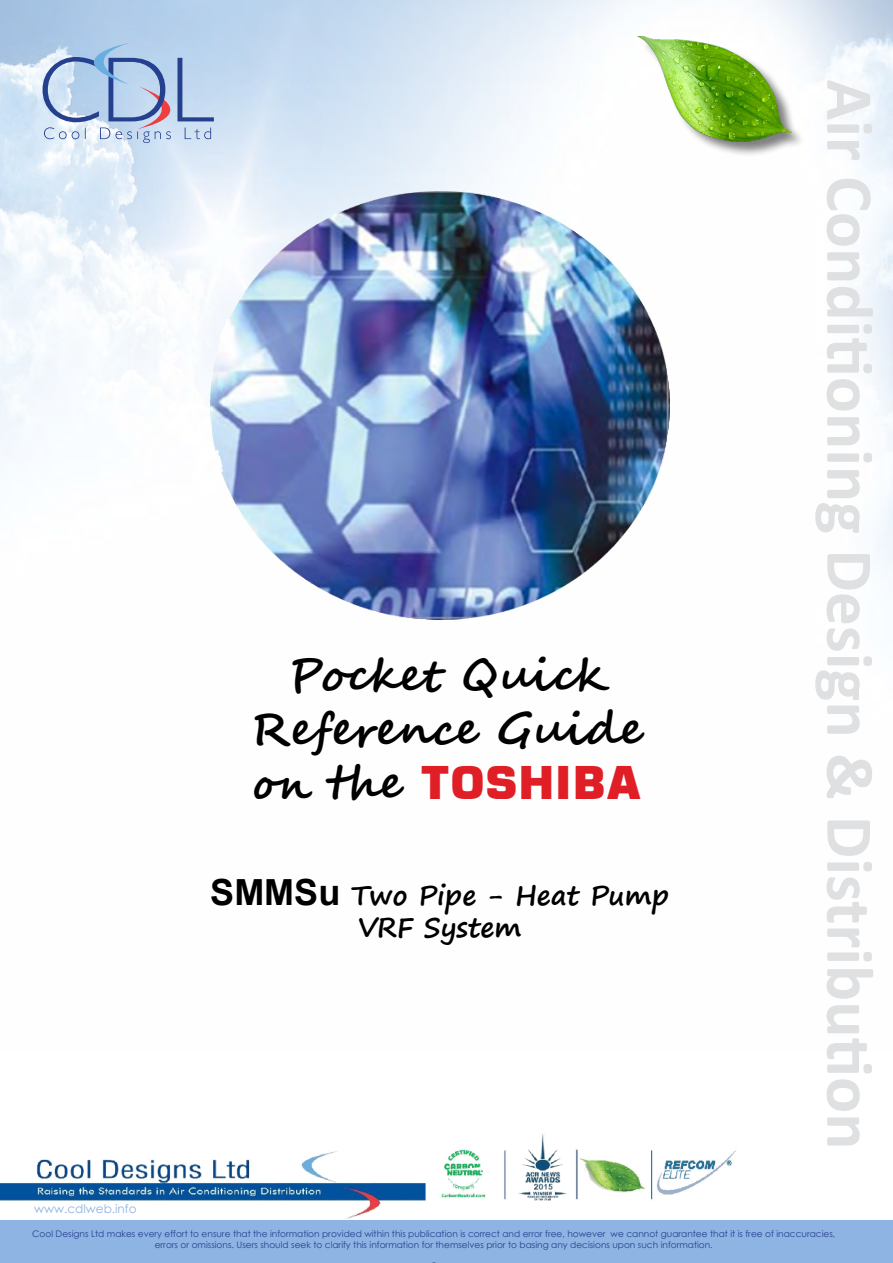
<style>
.page{position:relative;width:893px;height:1263px;background:#fff}
.page>*{position:absolute;margin:0;border:0;box-sizing:border-box;transform-origin:0 0}
.t1{font:700 67.5px "Calibri";color:#dfe0e2}
.t2{font:700 45px/54px "Segoe Script";color:#000;text-align:center}
.t3{font:45px "Square 721 Blk";color:#df1e26}
.t4{font:700 27px/32.4px "Segoe Print";color:#000;text-align:center}
.t5{font:12px "Century Gothic";color:#8eb4e3}
.t6{font:9px/10.8px "Century Gothic";color:#25408f;text-align:center}
.s1{font-family:"Segoe Script";font-weight:700;color:#000}
.s2{font-family:"Arial";font-size:36px}
</style>
<div class="page">
<img style="left:0;top:1134px;width:736px;height:85px">
<img style="left:0;top:0;width:893px;height:620px">
<svg style="left:43px;top:43px;width:171px;height:100px;background:#aec3e0"></svg>
<div style="left:640px;top:36px;width:166px;height:121px;background:#fefefe"></div>
<img style="left:638px;top:36px;width:191px;height:118px">
<div style="left:0;top:1220px;width:893px;height:43px;background:#8eb4e3"></div>
<img style="left:210px;top:192px;width:459px;height:427px">
<h2 class="t2" style="left:250px;top:648px;width:394px">Pocket Quick<br>Reference Guide</h2>
<h2 class="t3" style="left:252px;top:755px;width:391px"><span class="s1">on the</span> TOSHIBA</h2>
<h3 class="t4" style="left:210px;top:878px;width:460px"><span class="s2">SMMSu</span> Two Pipe - Heat Pump<br>VRF System</h3>
<h3 class="t5" style="left:34px;top:1200px;width:104px">www.cdlweb.info</h3>
<h1 class="t1" style="left:897px;top:79px;width:1072px;rotate:90deg">Air Conditioning Design &amp; Distribution</h1>
<p class="t6" style="left:32px;top:1228px;width:804px">Cool Designs Ltd makes every effort to ensure that the information provided within this publication is correct and error free, however we cannot guarantee that it is free of inaccuracies, errors or omissions. Users should seek to clarify this information for themselves prior to basing any decisions upon such information.</p>
</div>
